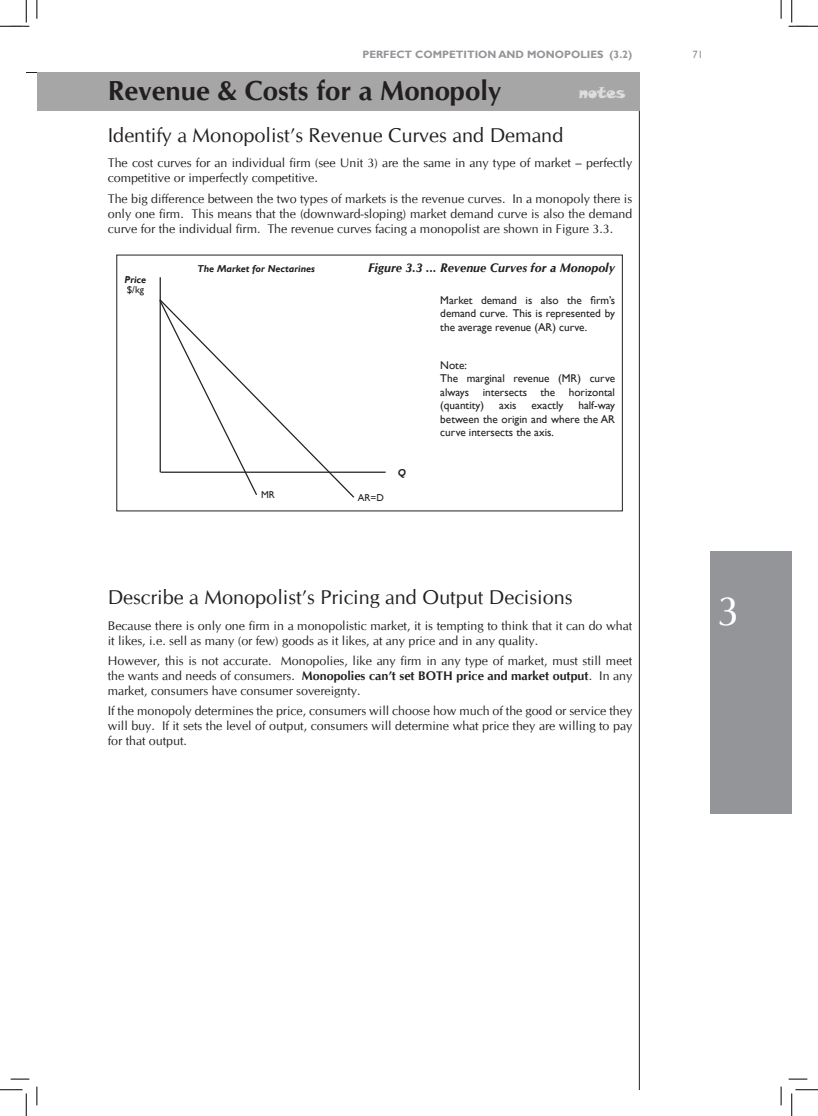
<style>
.page{position:relative;width:818px;height:1116px;background:#fff}
.page>*{position:absolute;margin:0;border:0;box-sizing:border-box;transform-origin:0 0}
.t1{font:41.25px "CG Omega";color:#fff}
.A_Heading{font:700 27.5px "CG Omega";color:#231f20}
.A_Subheading{font:20px "CG Omega";color:#231f20}
.A_Subheading_after_H{font:20px "CG Omega";color:#231f20}
.Axis_label_1{font:15px "Snap ITC";color:#dcdddf}
.Notes_Text_4{font:12.5px/15px "CG Omega";color:#231f20;text-align:justify}
.A_Bodytext{font:12.5px/15px "CG Omega";color:#231f20}
.t2{font:italic 700 12.5px "CG Omega";color:#231f20}
.t3{font:11.25px/13.5px "Gill Sans";color:#231f20;text-align:justify}
.t4{font:700 10.62px "Gill Sans";color:#939598}
.t5{font:10.62px "Gill Sans";color:#939598}
.Axis_label_1-2{font:italic 700 10px "Gill Sans";color:#231f20}
.Axis_label_2{font:10px "Gill Sans";color:#231f20}
.s1{font-weight:700}
</style>
<div class="page">
<div style="left:710px;top:551px;width:82px;height:262px;background:#939598"></div>
<hr style="left:639px;top:72px;width:1px;height:1017px;background:#231f20">
<div style="left:37px;top:72px;width:602px;height:39px;background:#a6a6a6"></div>
<hr style="left:160px;top:277px;width:1px;height:195px;background:#231f20">
<hr style="left:161px;top:471px;width:225px;height:2px;background:#231f20">
<svg style="left:159px;top:298px;width:197px;height:200px"></svg>
<svg style="left:159px;top:299px;width:99px;height:197px"></svg>
<svg style="left:11px;top:1078px;width:18px;height:1px"></svg>
<svg style="left:788px;top:1078px;width:19px;height:1px"></svg>
<svg style="left:36px;top:0;width:2px;height:19px"></svg>
<svg style="left:36px;top:1086px;width:2px;height:19px"></svg>
<svg style="left:780px;top:0;width:2px;height:19px"></svg>
<svg style="left:780px;top:1086px;width:2px;height:19px"></svg>
<svg style="left:0;top:0;width:29px;height:27px"></svg>
<svg style="left:0;top:1089px;width:27px;height:26px"></svg>
<svg style="left:788px;top:0;width:30px;height:27px"></svg>
<svg style="left:791px;top:1089px;width:27px;height:26px"></svg>
<p class="t4" style="left:362px;top:48px;width:271px">PERFECT COMPETITION AND MONOPOLIES (3.2)</p>
<p class="t5" style="left:692px;top:49px;width:12px">71</p>
<p class="A_Heading" style="left:108px;top:73px;width:395px">Revenue &amp; Costs for a Monopoly</p>
<p class="Axis_label_1" style="left:579px;top:83px;width:48px">notes</p>
<p class="A_Subheading_after_H" style="left:108px;top:123px;width:457px">Identify a Monopolist’s Revenue Curves and Demand</p>
<p class="A_Bodytext" style="left:108px;top:156px;width:526px">The cost curves for an individual firm (see Unit 3) are the same in any type of market – perfectly competitive or imperfectly competitive.</p>
<p class="A_Bodytext" style="left:108px;top:191px;width:526px;text-align:justify">The big difference between the two types of markets is the revenue curves. In a monopoly there is only one firm. This means that the (downward-sloping) market demand curve is also the demand curve for the individual firm. The revenue curves facing a monopolist are shown in Figure 3.3.</p>
<p class="Axis_label_1-2" style="left:125px;top:274px;width:23px">Price</p>
<p class="Axis_label_2" style="left:127px;top:284px;width:19px">$/kg</p>
<p class="Axis_label_1-2" style="left:197px;top:262px;width:119px">The Market for Nectarines</p>
<p class="t2" style="left:368px;top:259px;width:248px">Figure 3.3 ... Revenue Curves for a Monopoly</p>
<p class="t3" style="left:440px;top:293px;width:176px">Market demand is also the firm’s demand curve. This is represented by the average revenue (AR) curve.</p>
<p class="t3" style="left:440px;top:358px;width:176px;text-align:left">Note:<br>The marginal revenue (MR) curve always intersects the horizontal (quantity)</p>
<p class="t3" style="left:440px;top:399px;width:176px;text-indent:138px">half-way between the origin and where the AR curve intersects the axis.</p>
<p class="t3" style="left:499px;top:399px;width:19px">axis</p>
<p class="t3" style="left:531px;top:399px;width:33px">exactly</p>
<p class="Axis_label_1-2" style="left:398px;top:466px;width:10px">Q</p>
<p class="Axis_label_2" style="left:261px;top:489px;width:15px">MR</p>
<p class="Axis_label_2" style="left:358px;top:491px;width:28px">AR=D</p>
<p class="A_Subheading" style="left:108px;top:585px;width:466px">Describe a Monopolist’s Pricing and Output Decisions</p>
<p class="Notes_Text_4" style="left:108px;top:618px;width:526px">Because there is only one firm in a monopolistic market, it is tempting to think that it can do what it likes, i.e. sell as many (or few) goods as it likes, at any price and in any quality.</p>
<p class="Notes_Text_4" style="left:108px;top:653px;width:526px">However, this is not accurate. Monopolies, like any firm in any type of market, must still meet the wants and needs of consumers. <span class="s1">Monopolies can’t set BOTH price and market output</span>. In any market, consumers have consumer sovereignty.</p>
<p class="Notes_Text_4" style="left:108px;top:703px;width:526px">If the monopoly determines the price, consumers will choose how much of the good or service they will buy. If it sets the level of output, consumers will determine what price they are willing to pay for that output.</p>
<h1 class="t1" style="left:717px;top:586px;width:24px">3</h1>
</div>
